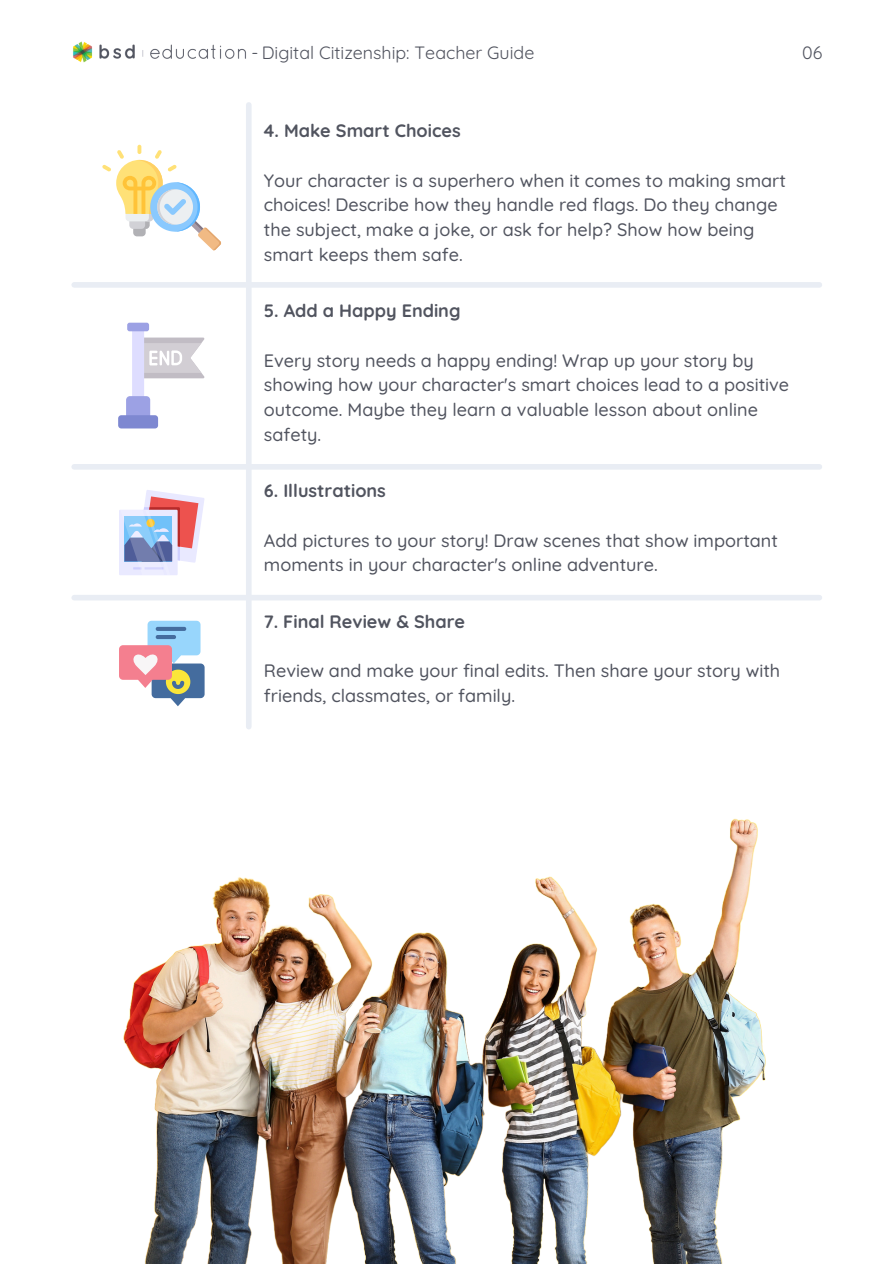
<style>
.page{position:relative;width:894px;height:1264px;background:#fff}
.page>*{position:absolute;margin:0;border:0;box-sizing:border-box;transform-origin:0 0}
.t1{font:500 18px/24.8px "Quicksand";color:#51545f}
.t2{font:700 18px "Quicksand";color:#51545f}
.t3{font:17.85px "Quicksand";color:#51545f}
</style>
<div class="page">
<img style="left:73px;top:41px;width:173px;height:22px">
<div style="left:246px;top:105px;width:5px;height:621px;background:#e9edf4"></div>
<div style="left:74px;top:282px;width:745px;height:6px;background:#e9edf4"></div>
<div style="left:74px;top:464px;width:745px;height:5px;background:#e9edf4"></div>
<div style="left:74px;top:595px;width:745px;height:5px;background:#e9edf4"></div>
<svg style="left:102px;top:145px;width:119px;height:105px"></svg>
<div style="left:132px;top:329px;width:12px;height:69px;background:#deddff"></div>
<svg style="left:126px;top:396px;width:24px;height:19px"></svg>
<div style="left:118px;top:415px;width:40px;height:13px;background:#7e88d1;border-radius:3px"></div>
<div style="left:127px;top:323px;width:22px;height:8px;background:#9ca1e4;border-radius:2px"></div>
<svg style="left:144px;top:337px;width:60px;height:41px"></svg>
<svg style="left:120px;top:490px;width:84px;height:85px"></svg>
<svg style="left:119px;top:620px;width:85px;height:86px"></svg>
<img style="left:123px;top:818px;width:643px;height:445px">
<p class="t3" style="left:251px;top:41px;width:284px">- Digital Citizenship: Teacher Guide</p>
<p class="t3" style="left:801px;top:41px;width:22px">06</p>
<p class="t2" style="left:264px;top:119px;width:198px">4. Make Smart Choices</p>
<p class="t1" style="left:264px;top:167px;width:523px">Your character is a superhero when it comes to making smart choices! Describe how they handle red flags. Do they change the subject, make a joke, or ask for help? Show how being smart keeps them safe.</p>
<p class="t2" style="left:264px;top:299px;width:198px">5. Add a Happy Ending</p>
<p class="t1" style="left:264px;top:347px;width:526px">Every story needs a happy ending! Wrap up your story by showing how your character's smart choices lead to a positive outcome. Maybe they learn a valuable lesson about online safety.</p>
<p class="t2" style="left:264px;top:479px;width:123px">6. Illustrations</p>
<p class="t1" style="left:264px;top:527px;width:515px">Add pictures to your story! Draw scenes that show important moments in your character's online adventure.</p>
<p class="t2" style="left:264px;top:609px;width:203px">7. Final Review &amp; Share</p>
<p class="t1" style="left:264px;top:658px;width:517px">Review and make your final edits. Then share your story with friends, classmates, or family.</p>
</div>
